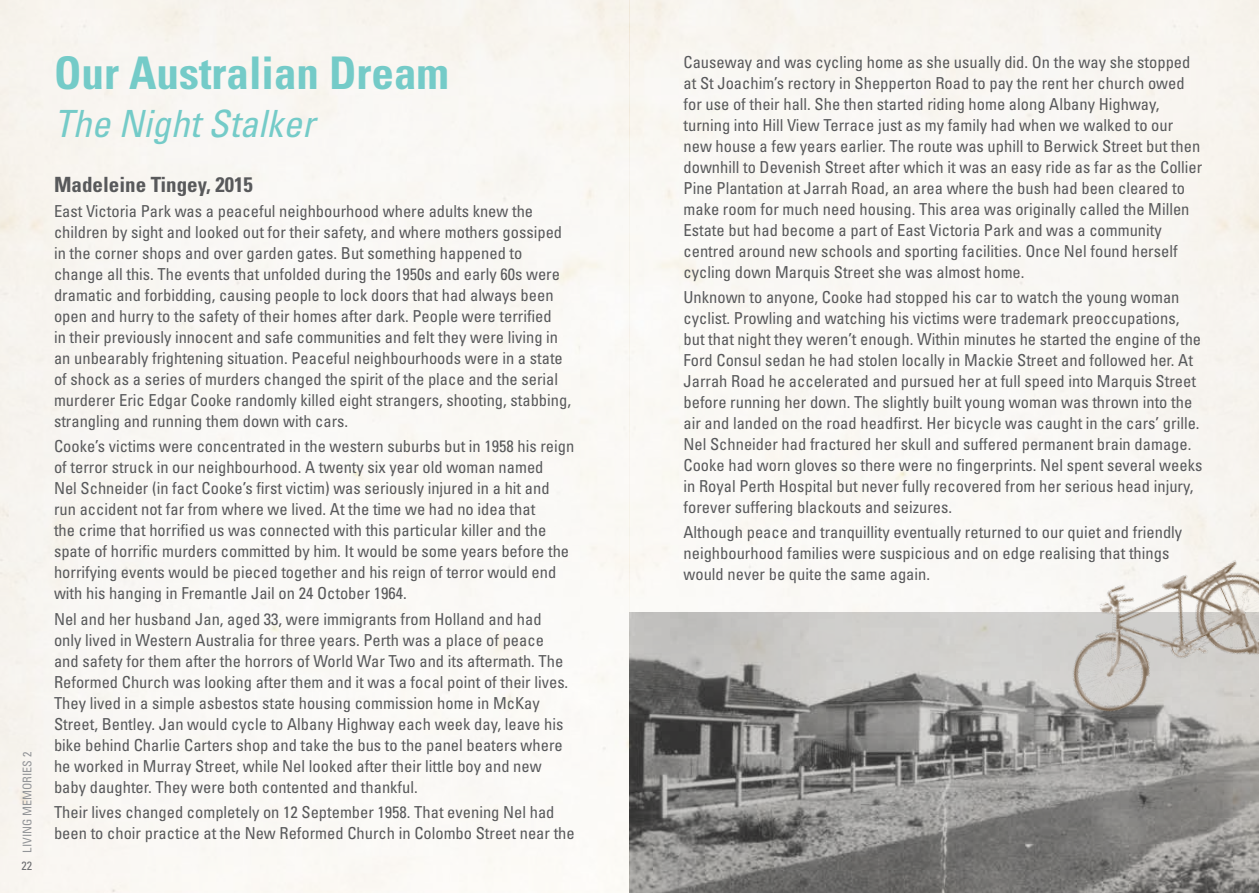
<style>
.page{position:relative;width:1259px;height:893px;background:#fff}
.page>*{position:absolute;margin:0;border:0;box-sizing:border-box;transform-origin:0 0}
.t1{font:700 condensed 45px "Univers";color:#74cbc8}
.t2{font:italic condensed 37.5px "Univers";color:#74cbc8}
.t3{font:700 condensed 21px "Univers";color:#58595b}
.t4{font:condensed 16.5px/21px "Univers";color:#58595b}
.t5{font:condensed 12px "Univers";color:#939598}
.t6{font:condensed 12px "Univers";color:#6d6e71}
</style>
<div class="page">
<img style="left:629px;top:612px;width:630px;height:281px">
<img style="left:1027px;top:502px;width:232px;height:241px">
<p class="t5" style="left:20px;top:853px;width:102px;rotate:-90deg">LIVING MEMORIES 2</p>
<p class="t6" style="left:22px;top:859px;width:12px">22</p>
<h1 class="t1" style="left:54px;top:45px;width:396px">Our Australian Dream</h1>
<h2 class="t2" style="left:54px;top:100px;width:262px">The Night Stalker</h2>
<p class="t3" style="left:54px;top:171px;width:200px">Madeleine Tingey, 2015</p>
<p class="t4" style="left:54px;top:200px;width:518px">East Victoria Park was a peaceful neighbourhood where adults knew the children by sight and looked out for their safety, and where mothers gossiped in the corner shops and over garden gates. But something happened to change all this. The events that unfolded during the 1950s and early 60s were dramatic and forbidding, causing people to lock doors that had always been open and hurry to the safety of their homes after dark. People were terrified<br>in their previously innocent and safe communities and felt they were living in an unbearably frightening situation. Peaceful neighbourhoods were in a state of shock as a series of murders changed the spirit of the place and the serial murderer Eric Edgar Cooke randomly killed eight strangers, shooting, stabbing, strangling and running them down with cars.</p>
<p class="t4" style="left:54px;top:435px;width:522px">Cooke’s victims were concentrated in the western suburbs but in 1958 his reign of terror struck in our neighbourhood. A twenty six year old woman named<br>Nel Schneider (in fact Cooke’s first victim) was seriously injured in a hit and run accident not far from where we lived. At the time we had no idea that<br>the crime that horrified us was connected with this particular killer and the spate of horrific murders committed by him. It would be some years before the horrifying events would be pieced together and his reign of terror would end with his hanging in Fremantle Jail on 24 October 1964.</p>
<p class="t4" style="left:54px;top:608px;width:516px">Nel and her husband Jan, aged 33, were immigrants from Holland and had only lived in Western Australia for three years. Perth was a place of peace and safety for them after the horrors of World War Two and its aftermath. The Reformed Church was looking after them and it was a focal point of their lives.<br>They lived in a simple asbestos state housing commission home in McKay Street, Bentley. Jan would cycle to Albany Highway each week day, leave his bike behind Charlie Carters shop and take the bus to the panel beaters where he worked in Murray Street, while Nel looked after their little boy and new baby daughter. They were both contented and thankful.</p>
<p class="t4" style="left:54px;top:801px;width:522px">Their lives changed completely on 12 September 1958. That evening Nel had been to choir practice at the New Reformed Church in Colombo Street near the</p>
<p class="t4" style="left:683px;top:51px;width:520px">Causeway and was cycling home as she usually did. On the way she stopped at St Joachim’s rectory in Shepperton Road to pay the rent her church owed for use of their hall. She then started riding home along Albany Highway, turning into Hill View Terrace just as my family had when we walked to our new house a few years earlier. The route was uphill to Berwick Street but then downhill to Devenish Street after which it was an easy ride as far as the Collier Pine Plantation at Jarrah Road, an area where the bush had been cleared to make room for much need housing. This area was originally called the Millen Estate but had become a part of East Victoria Park and was a community centred around new schools and sporting facilities. Once Nel found herself cycling down Marquis Street she was almost home.</p>
<p class="t4" style="left:683px;top:286px;width:520px">Unknown to anyone, Cooke had stopped his car to watch the young woman cyclist. Prowling and watching his victims were trademark preoccupations, but that night they weren’t enough. Within minutes he started the engine of the Ford Consul sedan he had stolen locally in Mackie Street and followed her. At Jarrah Road he accelerated and pursued her at full speed into Marquis Street before running her down. The slightly built young woman was thrown into the air and landed on the road headfirst. Her bicycle was caught in the cars’ grille.<br>Nel Schneider had fractured her skull and suffered permanent brain damage.<br>Cooke had worn gloves so there were no fingerprints. Nel spent several weeks in Royal Perth Hospital but never fully recovered from her serious head injury, forever suffering blackouts and seizures.</p>
<p class="t4" style="left:683px;top:521px;width:500px">Although peace and tranquillity eventually returned to our quiet and friendly neighbourhood families were suspicious and on edge realising that things would never be quite the same again.</p>
</div>
